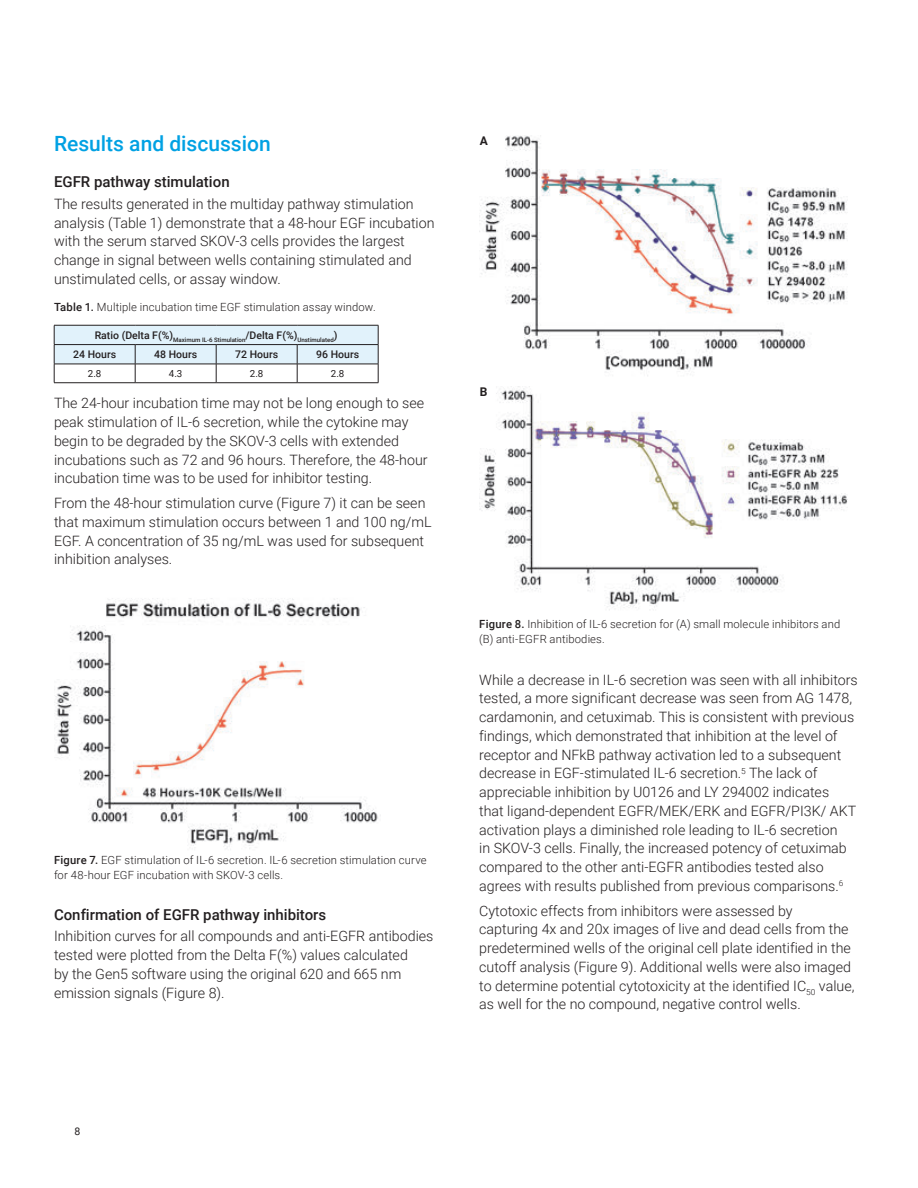
<style>
.page{position:relative;width:918px;height:1188px;background:#fff}
.page>*{position:absolute;margin:0;border:0;box-sizing:border-box;transform-origin:0 0}
.Header_1{font:500 21px "Roboto";color:#00a1e3}
.Header_2{font:500 15px "Roboto";color:#231f20}
.Text{font:300 14.25px/18.8px "Roboto";color:#231f20}
.Text-2{font:700 12px "Roboto";color:#231f20}
.t1{font:300 11.25px/15px "Roboto";letter-spacing:.01em;color:#231f20}
.Table_header{font:500 10.5px "Roboto";color:#231f20}
.t2{font:10.5px "Roboto";color:#231f20}
.Table_text_small_cen{font:9.75px "Roboto";color:#231f20}
.Table_header-2{font:500 6.15px "Roboto";color:#231f20}
.s1{font-weight:500}
</style>
<div class="page">
<svg style="left:54px;top:325px;width:325px;height:58px"></svg>
<hr style="left:54px;top:344px;width:81px;height:1px;background:#231f20">
<hr style="left:135px;top:344px;width:81px;height:1px;background:#231f20">
<hr style="left:216px;top:344px;width:81px;height:1px;background:#231f20">
<hr style="left:297px;top:344px;width:81px;height:1px;background:#231f20">
<img style="left:55px;top:598px;width:323px;height:251px">
<img style="left:480px;top:135px;width:368px;height:241px">
<img style="left:480px;top:388px;width:368px;height:222px">
<p class="Header_1" style="left:54px;top:129px;width:218px">Results and discussion</p>
<p class="Header_2" style="left:54px;top:172px;width:177px">EGFR pathway stimulation</p>
<p class="Text" style="left:54px;top:194px;width:382px">The results generated in the multiday pathway stimulation analysis (Table 1) demonstrate that a 48-hour EGF incubation with the serum starved SKOV-3 cells provides the largest change in signal between wells containing stimulated and unstimulated cells, or assay window.</p>
<p class="t1" style="left:54px;top:299px;width:323px"><span class="s1">Table 1.</span> Multiple incubation time EGF stimulation assay window.</p>
<p class="Table_header-2" style="left:95px;top:336px;width:244px"><sup>Ratio</sup> <sup>(Delta</sup> <sup>F(%)</sup>Maximum IL-6 Stimulation<sup>/Delta</sup> <sup>F(%)</sup>Unstimulated<sup>)</sup></p>
<p class="Table_header" style="left:73px;top:347px;width:44px">24 Hours</p>
<p class="Table_header" style="left:154px;top:347px;width:44px">48 Hours</p>
<p class="Table_header" style="left:235px;top:347px;width:44px">72 Hours</p>
<p class="Table_header" style="left:316px;top:347px;width:44px">96 Hours</p>
<p class="Table_text_small_cen" style="left:88px;top:367px;width:15px">2.8</p>
<p class="Table_text_small_cen" style="left:169px;top:367px;width:15px">4.3</p>
<p class="Table_text_small_cen" style="left:250px;top:367px;width:15px">2.8</p>
<p class="Table_text_small_cen" style="left:331px;top:367px;width:15px">2.8</p>
<p class="Text" style="left:54px;top:393px;width:375px">The 24-hour incubation time may not be long enough to see peak stimulation of IL-6 secretion, while the cytokine may begin to be degraded by the SKOV-3 cells with extended incubations such as 72 and 96 hours. Therefore, the 48-hour incubation time was to be used for inhibitor testing.</p>
<p class="Text" style="left:54px;top:493px;width:379px">From the 48-hour stimulation curve (Figure 7) it can be seen that maximum stimulation occurs between 1 and 100 ng/mL EGF. A concentration of 35 ng/mL was used for subsequent inhibition analyses.</p>
<p class="t1" style="left:54px;top:852px;width:374px"><span class="s1">Figure 7.</span> EGF stimulation of IL-6 secretion. IL-6 secretion stimulation curve for 48-hour EGF incubation with SKOV-3 cells.</p>
<p class="Header_2" style="left:54px;top:904px;width:274px">Confirmation of EGFR pathway inhibitors</p>
<p class="Text" style="left:54px;top:926px;width:381px">Inhibition curves for all compounds and anti-EGFR antibodies tested were plotted from the Delta F(%) values calculated<br>by the Gen5 software using the original 620 and 665 nm emission signals (Figure 8).</p>
<p class="Text-2" style="left:480px;top:132px;width:10px">A</p>
<p class="Text-2" style="left:480px;top:383px;width:9px">B</p>
<p class="t1" style="left:479px;top:616px;width:363px"><span class="s1">Figure 8.</span> Inhibition of IL-6 secretion for (A) small molecule inhibitors and (B) anti-EGFR antibodies.</p>
<p class="Text" style="left:479px;top:670px;width:380px">While a decrease in IL-6 secretion was seen with all inhibitors tested, a more significant decrease was seen from AG 1478, cardamonin, and cetuximab. This is consistent with previous findings, which demonstrated that inhibition at the level of receptor and NFkB pathway activation led to a subsequent decrease in EGF-stimulated IL-6 secretion.<sup>5</sup> The lack of appreciable inhibition by U0126 and LY 294002 indicates<br>that ligand-dependent EGFR/MEK/ERK and EGFR/PI3K/ AKT activation plays a diminished role leading to IL-6 secretion<br>in SKOV-3 cells. Finally, the increased potency of cetuximab compared to the other anti-EGFR antibodies tested also agrees with results published from previous comparisons.<sup>6</sup></p>
<p class="Text" style="left:479px;top:901px;width:377px">Cytotoxic effects from inhibitors were assessed by capturing 4x and 20x images of live and dead cells from the predetermined wells of the original cell plate identified in the cutoff analysis (Figure 9). Additional wells were also imaged to determine potential cytotoxicity at the identified IC<sub>50</sub> value, as well for the no compound, negative control wells.</p>
<p class="t2" style="left:75px;top:1124px;width:7px">8</p>
</div>
